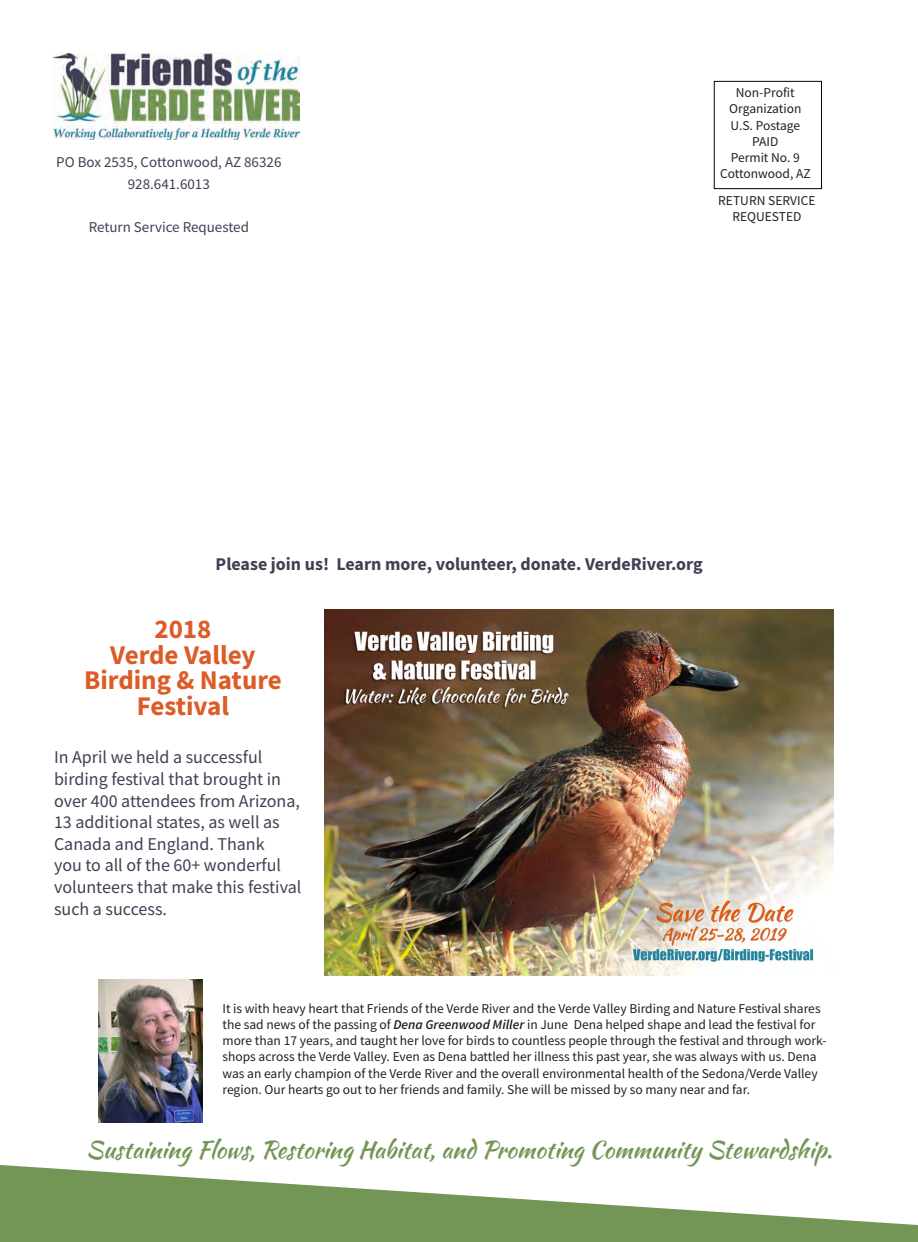
<style>
.page{position:relative;width:918px;height:1242px;background:#fff}
.page>*{position:absolute;margin:0;border:0;box-sizing:border-box;transform-origin:0 0}
.t1{font:700 27px/25.5px "Source Sans Pro";color:#dd5b26;text-align:center}
.t2{font:24px "Kaushan Script";color:#739656}
.t3{font:18px/21.6px "Source Sans Pro";color:#404054}
.t4{font:700 18px "Source Sans Pro";color:#404054}
.t5{font:15px/21.6px "Source Sans Pro";color:#404054;text-align:center}
.t6{font:13.5px/16.2px "Source Sans Pro";color:#231f20;text-align:center}
.s1{font-weight:600;font-style:italic}
</style>
<div class="page">
<svg style="left:0;top:1165px;width:918px;height:77px;fill:#739656"></svg>
<div style="left:714px;top:81px;width:108px;height:108px;border:1px solid #040503"></div>
<img style="left:54px;top:54px;width:245px;height:86px">
<img style="left:324px;top:609px;width:510px;height:366px">
<img style="left:99px;top:980px;width:103px;height:143px">
<p class="t5" style="left:56px;top:151px;width:227px">PO Box 2535, Cottonwood, AZ 86326<br>928.641.6013</p>
<p class="t5" style="left:89px;top:216px;width:162px">Return Service Requested</p>
<p class="t6" style="left:720px;top:84px;width:92px">Non-Profit<br>Organization<br>U.S. Postage<br>PAID<br>Permit No. 9<br>Cottonwood, AZ</p>
<p class="t6" style="left:718px;top:192px;width:99px">RETURN SERVICE<br>REQUESTED</p>
<h3 class="t4" style="left:216px;top:552px;width:489px">Please join us! Learn more, volunteer, donate. VerdeRiver.org</h3>
<h1 class="t1" style="left:84px;top:616px;width:199px">2018<br>Verde Valley<br>Birding &amp; Nature<br>Festival</h1>
<h3 class="t3" style="left:54px;top:746px;width:249px">In April we held a successful birding festival that brought in over 400 attendees from Arizona,<br>13 additional states, as well as<br>Canada and England. Thank<br>you to all of the 60+ wonderful volunteers that make this festival such a success.</h3>
<p class="t6" style="left:222px;top:1000px;width:606px;text-align:left">It is with heavy heart that Friends of the Verde River and the Verde Valley Birding and Nature Festival shares the sad news of the passing of <span class="s1">Dena Greenwood Miller</span> in June Dena helped shape and lead the festival for more than 17 years, and taught her love for birds to countless people through the festival and through work&shy;shops across the Verde Valley. Even as Dena battled her illness this past year, she was always with us. Dena was an early champion of the Verde River and the overall environmental health of the Sedona/Verde Valley region. Our hearts go out to her friends and family. She will be missed by so many near and far.</p>
<h2 class="t2" style="left:86px;top:1132px;width:747px">Sustaining Flows, Restoring Habitat, and Promoting Community Stewardship.</h2>
</div>
